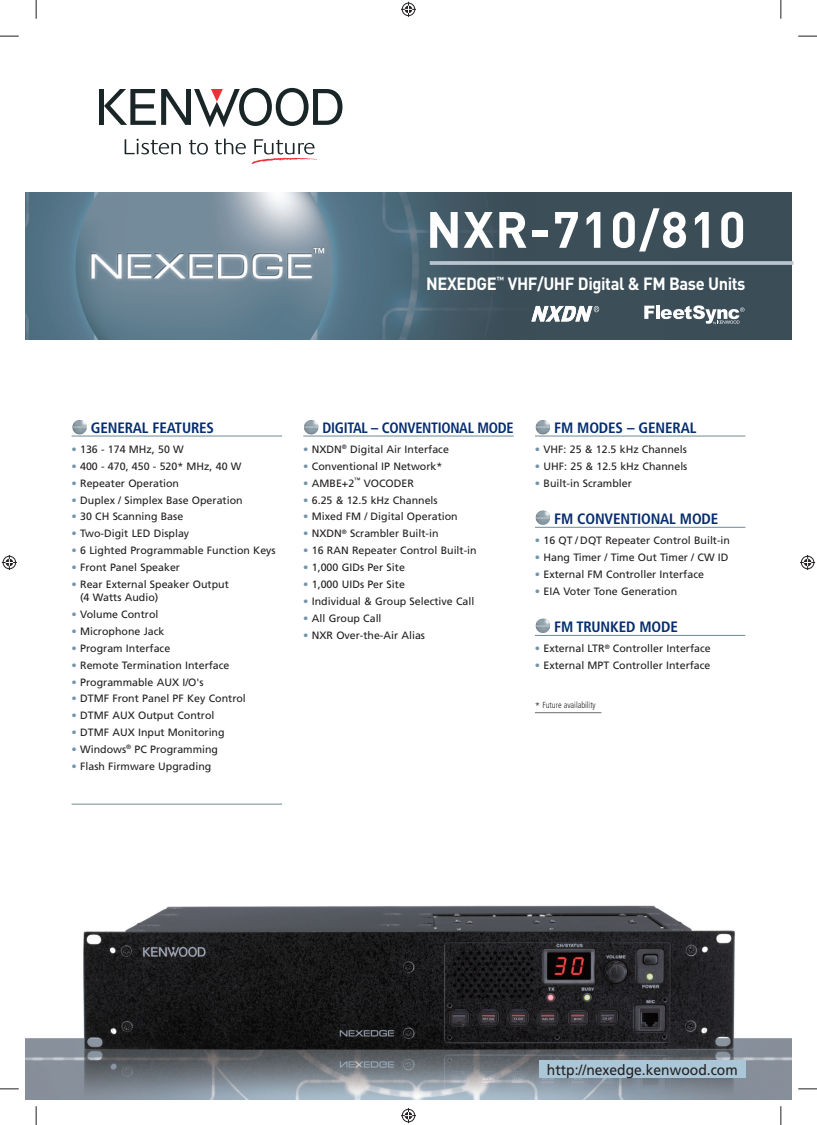
<style>
.page{position:relative;width:817px;height:1125px;background:#fff}
.page>*{position:absolute;margin:0;border:0;box-sizing:border-box;transform-origin:0 0}
.t1{font:700 50.25px "DIN";letter-spacing:.03em;color:#fff}
.t2{font:700 17.5px "DIN";letter-spacing:-.025em;color:#fff;scale:.94 1}
.t3{font:700 condensed 15px "Frutiger";letter-spacing:-.01em;color:#052d6f}
.t4{font:700 condensed 15px "Frutiger";letter-spacing:-.01em;color:#052d6f;scale:.95 1}
.t5{font:14.62px "Frutiger";color:#231f20;scale:.95 1}
.t6{font:10.62px/13.1px "Frutiger";color:#231f20}
.t7{font:300 condensed 8.75px "Frutiger";color:#231f20;scale:.95 1}
.t8{font:6.25px "Frutiger";color:#231f20}
.s1{color:#7395a7}
.s2{font-stretch:normal;font-size:9.62px}
</style>
<div class="page">
<img style="left:25px;top:905px;width:766px;height:195px">
<hr style="left:72px;top:436px;width:210px;height:1px;background:#6b8a96">
<hr style="left:72px;top:804px;width:210px;height:1px;background:#6b8a96">
<hr style="left:303px;top:436px;width:210px;height:1px;background:#6b8a96">
<hr style="left:535px;top:436px;width:210px;height:1px;background:#6b8a96">
<hr style="left:535px;top:527px;width:210px;height:1px;background:#6b8a96">
<hr style="left:535px;top:635px;width:210px;height:1px;background:#6b8a96">
<img style="left:72px;top:420px;width:15px;height:15px">
<img style="left:304px;top:420px;width:15px;height:15px">
<img style="left:535px;top:420px;width:15px;height:15px">
<img style="left:535px;top:510px;width:15px;height:15px">
<img style="left:535px;top:618px;width:15px;height:15px">
<img style="left:25px;top:192px;width:766px;height:147px">
<hr style="left:429px;top:261px;width:364px;height:4px;background:#b3bec9">
<div style="left:99px;top:89px;width:5px;height:36px;background:#1a2528"></div>
<svg style="left:104px;top:88px;width:238px;height:39px"></svg>
<svg style="left:125px;top:139px;width:56px;height:15px"></svg>
<svg style="left:189px;top:140px;width:19px;height:15px"></svg>
<svg style="left:214px;top:138px;width:106px;height:26px"></svg>
<div style="left:539px;top:1060px;width:206px;height:18px;background:#abc6d6"></div>
<svg style="left:644px;top:306px;width:10px;height:13px"></svg>
<svg style="left:655px;top:306px;width:4px;height:13px"></svg>
<svg style="left:660px;top:305px;width:84px;height:19px"></svg>
<svg style="left:531px;top:306px;width:68px;height:15px"></svg>
<hr style="left:535px;top:712px;width:66px;height:1px;background:#6c6d70">
<svg style="left:0;top:35px;width:19px;height:2px"></svg>
<svg style="left:798px;top:35px;width:18px;height:2px"></svg>
<svg style="left:0;top:1088px;width:19px;height:1px"></svg>
<svg style="left:798px;top:1088px;width:18px;height:1px"></svg>
<svg style="left:35px;top:0;width:2px;height:19px"></svg>
<svg style="left:35px;top:1106px;width:2px;height:19px"></svg>
<svg style="left:780px;top:0;width:1px;height:19px"></svg>
<svg style="left:780px;top:1106px;width:1px;height:19px"></svg>
<svg style="left:401px;top:2px;width:15px;height:15px"></svg>
<svg style="left:401px;top:1108px;width:15px;height:15px"></svg>
<svg style="left:2px;top:555px;width:15px;height:15px"></svg>
<svg style="left:800px;top:555px;width:14px;height:15px"></svg>
<h1 class="t1" style="left:426px;top:212px;width:321px">NXR-710/810</h1>
<h2 class="t2" style="left:426px;top:277px;width:341px">NEXEDGE<sup>™</sup> VHF/UHF Digital &amp; FM Base Units</h2>
<h3 class="t3" style="left:91px;top:421px;width:125px">GENERAL FEATURES</h3>
<p class="t6" style="left:72px;top:443px;width:114px"><span class="s1">•</span> 136 - 174 MHz, 50 W</p>
<p class="t6" style="left:72px;top:460px;width:171px"><span class="s1">•</span> 400 - 470, 450 - 520* MHz, 40 W</p>
<p class="t6" style="left:72px;top:477px;width:109px"><span class="s1">•</span> Repeater Operation</p>
<p class="t6" style="left:72px;top:494px;width:172px"><span class="s1">•</span> Duplex / Simplex Base Operation</p>
<p class="t6" style="left:72px;top:511px;width:113px"><span class="s1">•</span> 30 CH Scanning Base</p>
<p class="t6" style="left:72px;top:528px;width:119px"><span class="s1">•</span> Two-Digit LED Display</p>
<p class="t6" style="left:72px;top:545px;width:205px"><span class="s1">•</span> 6 Lighted Programmable Function Keys</p>
<p class="t6" style="left:72px;top:561px;width:110px"><span class="s1">•</span> Front Panel Speaker</p>
<p class="t6" style="left:80px;top:578px;width:150px;text-indent:-8px"><span class="s1">•</span> Rear External Speaker Output (4 Watts Audio)</p>
<p class="t6" style="left:72px;top:608px;width:88px"><span class="s1">•</span> Volume Control</p>
<p class="t6" style="left:72px;top:625px;width:94px"><span class="s1">•</span> Microphone Jack</p>
<p class="t6" style="left:72px;top:642px;width:100px"><span class="s1">•</span> Program Interface</p>
<p class="t6" style="left:72px;top:659px;width:159px"><span class="s1">•</span> Remote Termination Interface</p>
<p class="t6" style="left:72px;top:676px;width:133px"><span class="s1">•</span> Programmable AUX I/O's</p>
<p class="t6" style="left:72px;top:693px;width:176px"><span class="s1">•</span> DTMF Front Panel PF Key Control</p>
<p class="t6" style="left:72px;top:710px;width:144px"><span class="s1">•</span> DTMF AUX Output Control</p>
<p class="t6" style="left:72px;top:726px;width:154px"><span class="s1">•</span> DTMF AUX Input Monitoring</p>
<p class="t6" style="left:72px;top:743px;width:148px"><span class="s1">•</span> Windows<sup>®</sup> PC Programming</p>
<p class="t6" style="left:72px;top:760px;width:141px"><span class="s1">•</span> Flash Firmware Upgrading</p>
<h3 class="t4" style="left:322px;top:421px;width:203px">DIGITAL – CONVENTIONAL MODE</h3>
<p class="t6" style="left:303px;top:443px;width:147px"><span class="s1">•</span> NXDN<sup>®</sup> Digital Air Interface</p>
<p class="t6" style="left:303px;top:460px;width:141px"><span class="s1">•</span> Conventional IP Network*</p>
<p class="t6" style="left:303px;top:477px;width:52px"><span class="s1">•</span> AMBE+2</p>
<p class="t8" style="left:354px;top:477px;width:8px">™</p>
<p class="t6" style="left:363px;top:477px;width:52px">VOCODER</p>
<p class="t6" style="left:303px;top:494px;width:136px"><span class="s1">•</span> 6.25 &amp; 12.5 kHz Channels</p>
<p class="t6" style="left:303px;top:511px;width:156px"><span class="s1">•</span> Mixed FM / Digital Operation</p>
<p class="t6" style="left:303px;top:528px;width:137px"><span class="s1">•</span> NXDN<sup>®</sup> Scrambler Built-in</p>
<p class="t6" style="left:303px;top:545px;width:175px"><span class="s1">•</span> 16 RAN Repeater Control Built-in</p>
<p class="t6" style="left:303px;top:561px;width:103px"><span class="s1">•</span> 1,000 GIDs Per Site</p>
<p class="t6" style="left:303px;top:578px;width:103px"><span class="s1">•</span> 1,000 UIDs Per Site</p>
<p class="t6" style="left:303px;top:595px;width:172px"><span class="s1">•</span> Individual &amp; Group Selective Call</p>
<p class="t6" style="left:303px;top:612px;width:80px"><span class="s1">•</span> All Group Call</p>
<p class="t6" style="left:303px;top:629px;width:123px"><span class="s1">•</span> NXR Over-the-Air Alias</p>
<h3 class="t3" style="left:554px;top:421px;width:143px">FM MODES – GENERAL</h3>
<p class="t6" style="left:535px;top:443px;width:153px"><span class="s1">•</span> VHF: 25 &amp; 12.5 kHz Channels</p>
<p class="t6" style="left:535px;top:460px;width:154px"><span class="s1">•</span> UHF: 25 &amp; 12.5 kHz Channels</p>
<p class="t6" style="left:535px;top:477px;width:98px"><span class="s1">•</span> Built-in Scrambler</p>
<h3 class="t3" style="left:554px;top:512px;width:166px">FM CONVENTIONAL MODE</h3>
<p class="t6" style="left:535px;top:535px;width:196px"><span class="s1">•</span> 16 QT / DQT Repeater Control Built-in</p>
<p class="t6" style="left:535px;top:551px;width:195px"><span class="s1">•</span> Hang Timer / Time Out Timer / CW ID</p>
<p class="t6" style="left:535px;top:568px;width:170px"><span class="s1">•</span> External FM Controller Interface</p>
<p class="t6" style="left:535px;top:585px;width:144px"><span class="s1">•</span> EIA Voter Tone Generation</p>
<h3 class="t3" style="left:554px;top:620px;width:125px">FM TRUNKED MODE</h3>
<p class="t6" style="left:535px;top:643px;width:177px"><span class="s1">•</span> External LTR<sup>®</sup> Controller Interface</p>
<p class="t6" style="left:535px;top:660px;width:177px"><span class="s1">•</span> External MPT Controller Interface</p>
<p class="t7" style="left:535px;top:701px;width:65px"><span class="s2">*</span> Future availability</p>
<h3 class="t5" style="left:547px;top:1063px;width:202px">http://nexedge.kenwood.com</h3>
</div>
